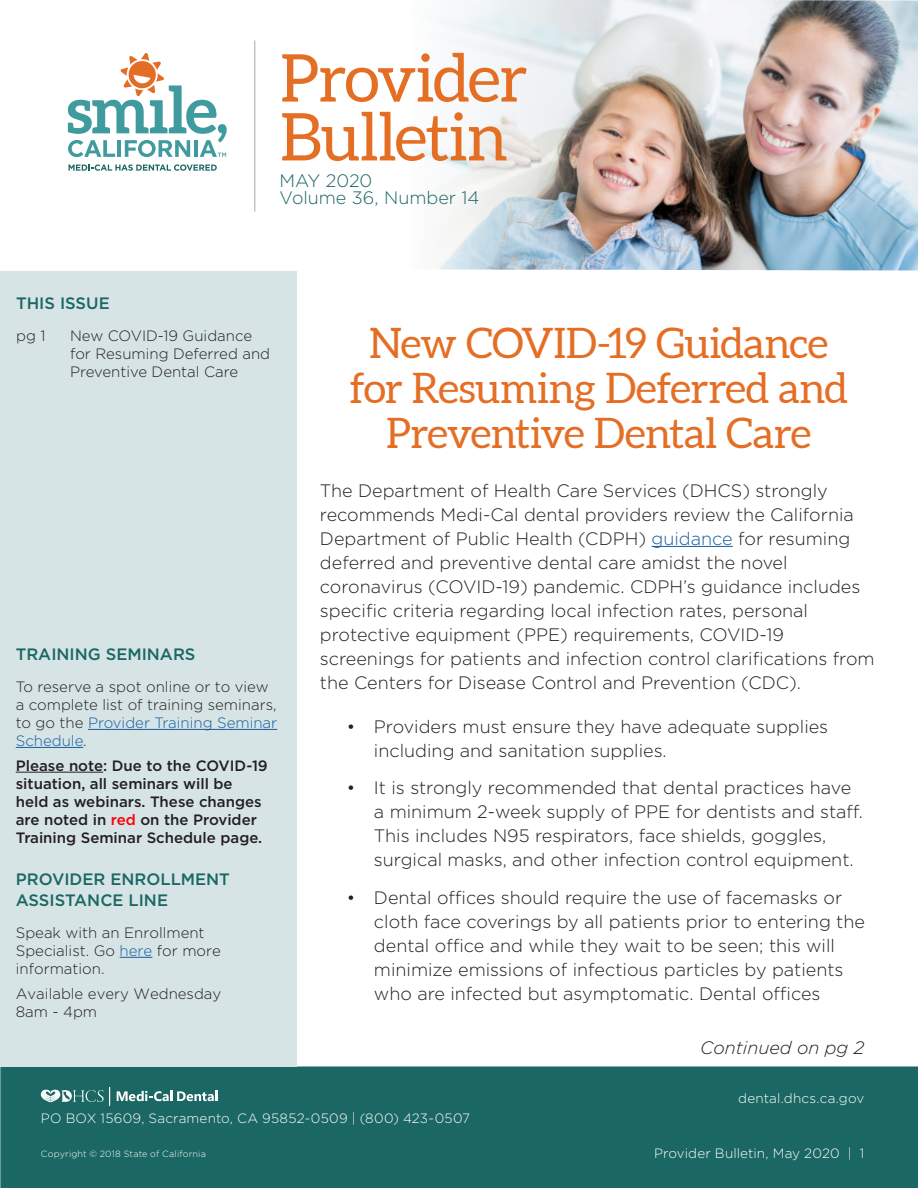
<style>
.page{position:relative;width:918px;height:1188px;background:#fff}
.page>*{position:absolute;margin:0;border:0;box-sizing:border-box;transform-origin:0 0}
.t1{font:66px "Aleo";letter-spacing:-.02em;color:#e56e25}
.t2{font:42px/45px "Aleo";letter-spacing:-.015em;color:#e56e25;text-align:center}
.t3{font:300 18px/24px "Gotham";color:#231f20}
.t4{font:300 18px/16.5px "Gotham";letter-spacing:-.005em;color:#1a6763}
.t5{font:italic 300 18px "Gotham";color:#231f20}
.t6{font:500 16.5px/21px "Gotham";color:#1a6763}
.t7{font:300 15px/18px "Gotham";color:#231f20}
.t8{font:500 15px/18px "Gotham";color:#231f20}
.t9{font:300 13.5px "Gotham";letter-spacing:.015em;color:#fff}
.t10{font:300 9px "Gotham";letter-spacing:.02em;color:#fff}
.s1{color:#175d9e}
.s2{color:#f00}
</style>
<div class="page">
<img style="left:416px;top:0;width:502px;height:271px">
<div style="left:0;top:1066px;width:918px;height:122px;background:#1a6763;border:2px solid #1a6763"></div>
<svg style="left:117px;top:1091px;width:101px;height:10px"></svg>
<svg style="left:41px;top:1087px;width:69px;height:18px"></svg>
<svg style="left:68px;top:164px;width:149px;height:7px"></svg>
<svg style="left:68px;top:53px;width:159px;height:104px"></svg>
<div style="left:0;top:271px;width:297px;height:795px;background:#d6e4e6"></div>
<hr style="left:254px;top:40px;width:1px;height:172px;background:#a8a9ad">
<hr style="left:88px;top:729px;width:189px;height:1px;background:#175d9e">
<hr style="left:16px;top:747px;width:67px;height:1px;background:#175d9e">
<hr style="left:16px;top:772px;width:87px;height:1px;background:#231f20">
<hr style="left:120px;top:957px;width:32px;height:1px;background:#175d9e">
<hr style="left:652px;top:546px;width:81px;height:1px;background:#175d9e">
<h1 class="t1" style="left:280px;top:40px;width:249px">Provider</h1>
<h1 class="t1" style="left:280px;top:99px;width:229px">Bulletin</h1>
<p class="t4" style="left:280px;top:172px;width:201px">MAY 2020<br>Volume 36, Number 14</p>
<p class="t6" style="left:16px;top:293px;width:95px">THIS ISSUE</p>
<p class="t7" style="left:16px;top:326px;width:31px">pg 1</p>
<p class="t7" style="left:70px;top:326px;width:202px">New COVID-19 Guidance for Resuming Deferred and<br>Preventive Dental Care</p>
<p class="t6" style="left:16px;top:644px;width:181px">TRAINING SEMINARS</p>
<p class="t7" style="left:16px;top:677px;width:263px">To reserve a spot online or to view a complete list of training seminars, to go the <span class="s1">Provider Training Seminar<br>Schedule</span>.</p>
<p class="t8" style="left:16px;top:756px;width:254px">Please note: Due to the COVID-19 situation, all seminars will be held as webinars. These changes are noted in <span class="s2">red</span> on the Provider<br>Training Seminar Schedule page.</p>
<p class="t6" style="left:16px;top:869px;width:216px">PROVIDER ENROLLMENT<br>ASSISTANCE LINE</p>
<p class="t7" style="left:16px;top:923px;width:207px">Speak with an Enrollment<br>Specialist. Go <span class="s1">here</span> for more information.</p>
<p class="t7" style="left:16px;top:984px;width:207px">Available every Wednesday<br>8am - 4pm</p>
<h1 class="t2" style="left:349px;top:322px;width:500px">New COVID-19 Guidance for Resuming Deferred and<br>Preventive Dental Care</h1>
<p class="t3" style="left:320px;top:478px;width:556px">The Department of Health Care Services (DHCS) strongly recommends Medi-Cal dental providers review the California Department of Public Health (CDPH) <span class="s1">guidance</span> for resuming deferred and preventive dental care amidst the novel coronavirus (COVID-19) pandemic. CDPH’s guidance includes specifc criteria regarding local infection rates, personal protective equipment (PPE) requirements, COVID-19 screenings for patients and infection control clarifcations from the Centers for Disease Control and Prevention (CDC).</p>
<p class="t3" style="left:374px;top:714px;width:456px;text-indent:-27px">• Providers must ensure they have adequate supplies including and sanitation supplies.</p>
<p class="t3" style="left:374px;top:776px;width:490px;text-indent:-27px">• It is strongly recommended that dental practices have a minimum 2-week supply of PPE for dentists and staf.<br>This includes N95 respirators, face shields, goggles, surgical masks, and other infection control equipment.</p>
<p class="t3" style="left:374px;top:885px;width:493px;text-indent:-27px">• Dental ofces should require the use of facemasks or cloth face coverings by all patients prior to entering the dental ofce and while they wait to be seen; this will minimize emissions of infectious particles by patients who are infected but asymptomatic. Dental ofces</p>
<p class="t5" style="left:700px;top:1036px;width:166px">Continued on pg 2</p>
<p class="t9" style="left:738px;top:1089px;width:128px">dental.dhcs.ca.gov</p>
<p class="t9" style="left:41px;top:1110px;width:431px">PO BOX 15609, Sacramento, CA 95852-0509 | (800) 423-0507</p>
<p class="t10" style="left:41px;top:1148px;width:167px">Copyright © 2018 State of California</p>
<p class="t9" style="left:654px;top:1144px;width:212px">Provider Bulletin, May 2020 | 1</p>
</div>
